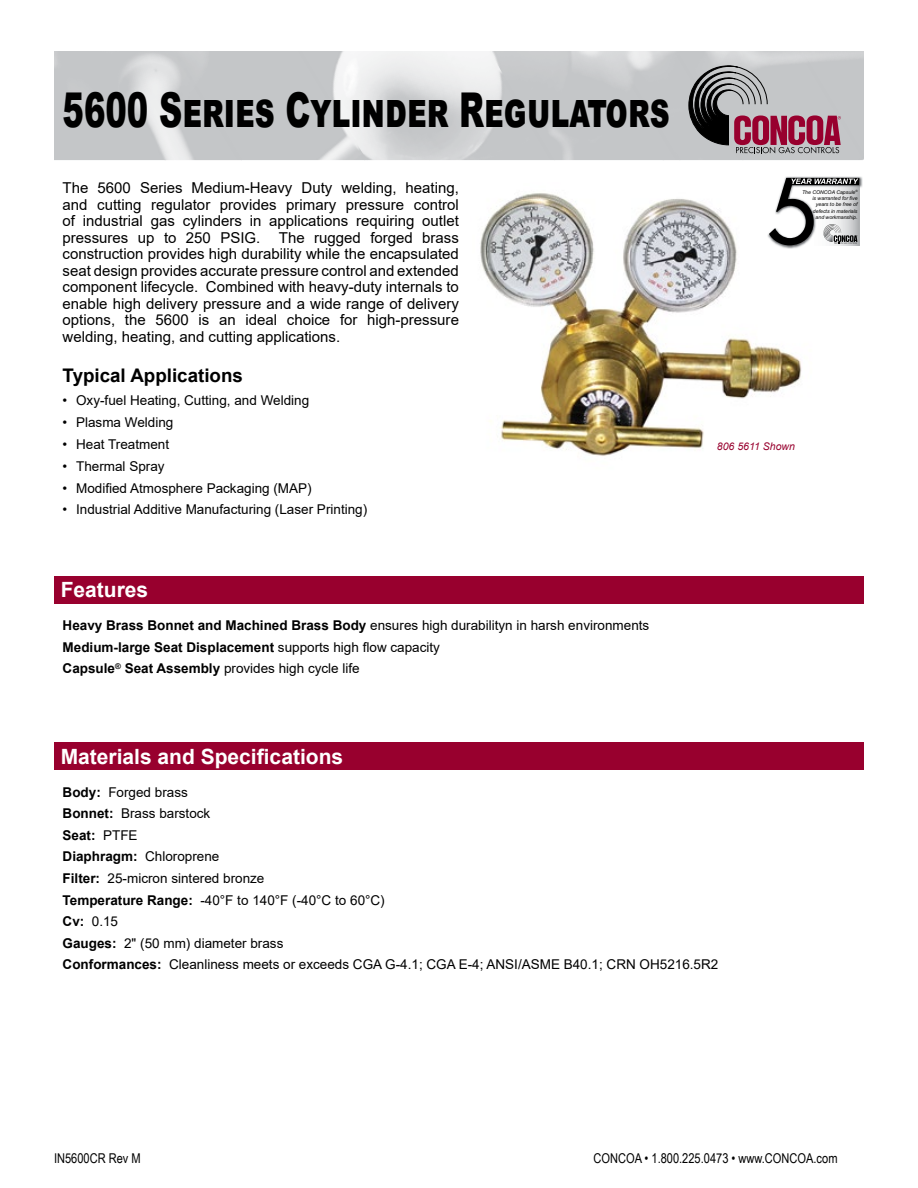
<style>
.page{position:relative;width:918px;height:1188px;background:#fff}
.page>*{position:absolute;margin:0;border:0;box-sizing:border-box;transform-origin:0 0}
.t1{font:900 48px "Arial";color:#000;scale:.67 1}
.t2{font:700 21px "Arial";color:#fff}
.t3{font:700 18.75px "Arial";color:#000}
.t4{font:15px/16.5px "Arial";color:#000;text-align:justify}
.t5{font:13.5px/21.6px "Arial";color:#000}
.t6{font:13.5px "Arial Narrow";color:#000}
.t7{font:italic 10.5px "Arial";color:#98002e}
.t8{font:italic 5.25px/6.1px "Arial";color:#000;text-align:right}
.s1{font-weight:700}
</style>
<div class="page">
<div style="left:176px;top:51px;width:126px;height:109px;background:#c4c6c8"></div>
<img style="left:302px;top:51px;width:62px;height:109px">
<img style="left:164px;top:126px;width:78px;height:34px">
<img style="left:489px;top:51px;width:375px;height:109px">
<img style="left:614px;top:51px;width:129px;height:109px">
<img style="left:803px;top:51px;width:61px;height:103px">
<img style="left:663px;top:152px;width:17px;height:8px">
<svg style="left:689px;top:66px;width:152px;height:87px;background:#9c858e"></svg>
<img style="left:480px;top:193px;width:322px;height:263px">
<img style="left:767px;top:176px;width:96px;height:74px">
<svg style="left:769px;top:178px;width:90px;height:67px"></svg>
<div style="left:54px;top:576px;width:810px;height:27px;background:#98002e"></div>
<div style="left:54px;top:743px;width:810px;height:27px;background:#98002e"></div>
<h1 class="t1" style="left:63px;top:75px;width:908px">5600 Series Cylinder Regulators</h1>
<p class="t4" style="left:63px;top:180px;width:398px">The 5600 Series Medium-Heavy Duty welding, heating, and cutting regulator provides primary pressure control of industrial gas cylinders in applications requiring outlet pressures up to 250 PSIG. The rugged forged brass construction provides high durability while the encapsulated seat design provides accurate pressure control and extended component lifecycle. Combined with heavy-duty internals to enable high delivery pressure and a wide range of delivery options, the 5600 is an ideal choice for high-pressure welding, heating, and cutting applications.</p>
<h3 class="t3" style="left:63px;top:362px;width:182px">Typical Applications</h3>
<p class="t5" style="left:63px;top:389px;width:248px">• Oxy-fuel Heating, Cutting, and Welding</p>
<p class="t5" style="left:63px;top:411px;width:112px">• Plasma Welding</p>
<p class="t5" style="left:63px;top:433px;width:108px">• Heat Treatment</p>
<p class="t5" style="left:63px;top:455px;width:104px">• Thermal Spray</p>
<p class="t5" style="left:63px;top:477px;width:251px">• Modified Atmosphere Packaging (MAP)</p>
<p class="t5" style="left:63px;top:499px;width:306px">• Industrial Additive Manufacturing (Laser Printing)</p>
<h2 class="t2" style="left:61px;top:575px;width:89px">Features</h2>
<p class="t5" style="left:63px;top:614px;width:588px"><span class="s1">Heavy Brass Bonnet and Machined Brass Body</span> ensures high durabilityn in harsh environments<br><span class="s1">Medium-large Seat Displacement</span> supports high flow capacity<br><span class="s1">Capsule</span><sup>®</sup> <span class="s1">Seat Assembly</span> provides high cycle life</p>
<p class="t8" style="left:802px;top:189px;width:57px">The CONCOA Capsule<sup>® </sup>is warranted for five years to be free of defects in materials<br>and workmanship.</p>
<p class="t7" style="left:717px;top:439px;width:80px">806 5611 Shown</p>
<h2 class="t2" style="left:61px;top:742px;width:284px">Materials and Specifications</h2>
<p class="t5" style="left:63px;top:781px;width:657px"><span class="s1">Body:</span> Forged brass<br><span class="s1">Bonnet:</span> Brass barstock<br><span class="s1">Seat:</span> PTFE<br><span class="s1">Diaphragm:</span> Chloroprene<br><span class="s1">Filter:</span> 25-micron sintered bronze<br><span class="s1">Temperature Range:</span> -40°F to 140°F (-40°C to 60°C)<br><span class="s1">Cv:</span> 0.15<br><span class="s1">Gauges:</span> 2" (50 mm) diameter brass<br><span class="s1">Conformances:</span> Cleanliness meets or exceeds CGA G-4.1; CGA E-4; ANSI/ASME B40.1; CRN OH5216.5R2</p>
<p class="t6" style="left:54px;top:1148px;width:88px">IN5600CR Rev M</p>
<p class="t6" style="left:594px;top:1148px;width:246px">CONCOA • 1.800.225.0473 • www.CONCOA.com</p>
</div>
